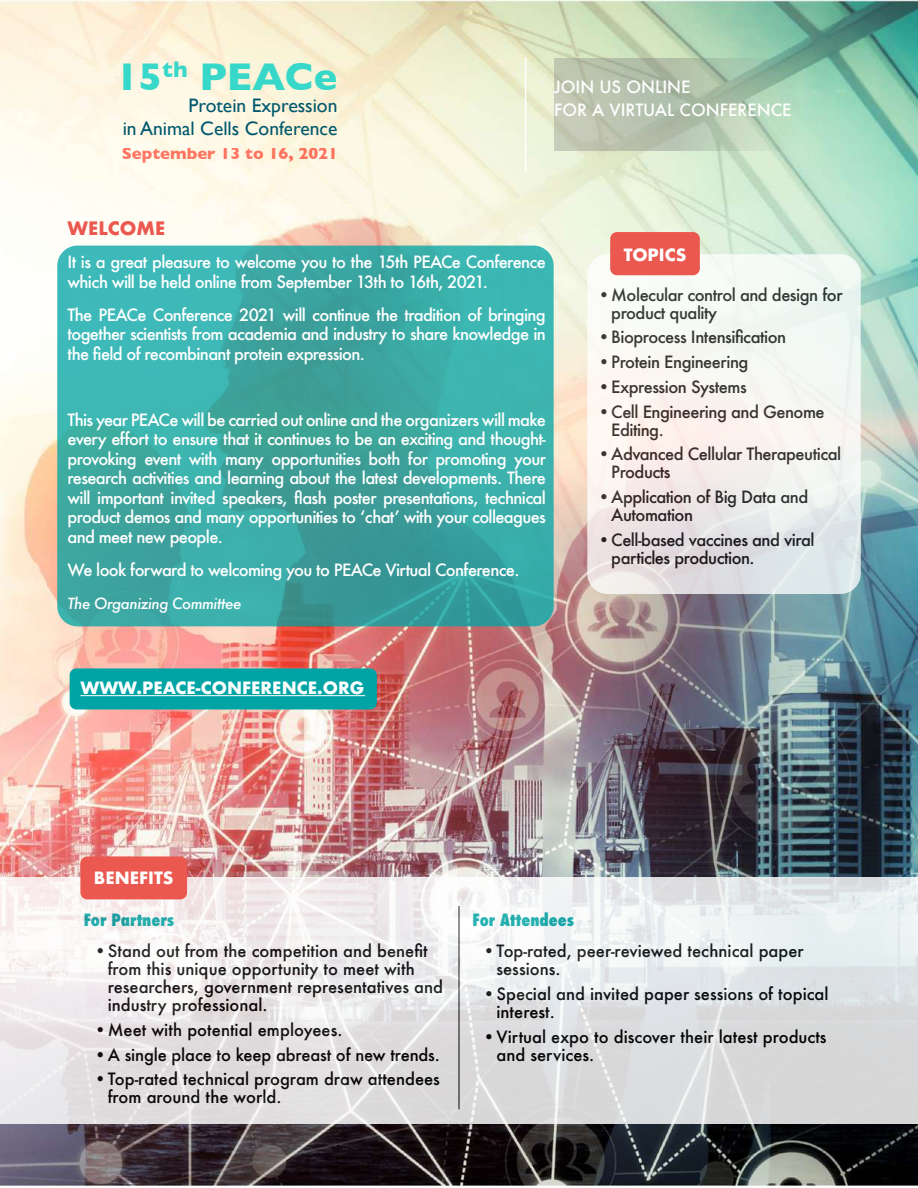
<style>
.page{position:relative;width:918px;height:1188px;background:#fff}
.page>*{position:absolute;margin:0;border:0;box-sizing:border-box;transform-origin:0 0}
.t1{font:700 39.45px "Gill Sans";color:#37d7c9}
.t2{font:19.5px/22.2px "Gill Sans";color:#00586d;text-align:right}
.t3{font:700 18px "Futura";color:#eb584f}
.t4{font:700 16.65px "Gill Sans";color:#ff786b}
.t5{font:500 16.5px/19.5px "Futura";letter-spacing:-.04em;color:#fff;text-align:justify}
.t6{font:500 16.5px/18px "Futura";letter-spacing:-.005em;color:#000}
.t7{font:500 16.5px/18px "Futura";letter-spacing:-.03em;color:#000}
.t8{font:700 16.5px "Futura";color:#fff}
.t9{font:500 16.5px/22.5px "Futura";color:#fff}
.t10{font:800 condensed 16.5px "Futura";color:#00a4a5}
.t11{font:italic 500 15px "Futura";letter-spacing:-.03em;color:#fff}
</style>
<div class="page">
<img style="left:0;top:0;width:918px;height:1186px">
<svg style="left:57px;top:246px;width:497px;height:380px;background:#3ca9a5"></svg>
<svg style="left:587px;top:254px;width:274px;height:340px;fill:#f4f4f0"></svg>
<svg style="left:0;top:878px;width:918px;height:246px"></svg>
<hr style="left:459px;top:906px;width:1px;height:203px;background:#000">
<div style="left:610px;top:232px;width:90px;height:43px;background:#eb584f;border-radius:7px"></div>
<hr style="left:525px;top:58px;width:1px;height:114px;background:#fff">
<div style="left:70px;top:668px;width:307px;height:41px;background:#00a4a5;border-radius:7px"></div>
<hr style="left:80px;top:695px;width:285px;height:1px;background:#fff">
<svg style="left:554px;top:58px;width:244px;height:92px;background:#b2c4ad"></svg>
<div style="left:80px;top:856px;width:107px;height:43px;background:#eb584f;border-radius:7px"></div>
<img style="left:292px;top:26px;width:59px;height:142px">
<img style="left:349px;top:71px;width:2px;height:97px">
<h1 class="t1" style="left:115px;top:46px;width:223px">15<sup>th</sup> PEACe</h1>
<p class="t2" style="left:123px;top:95px;width:216px">Protein Expression<br>in Animal Cells Conference</p>
<p class="t4" style="left:122px;top:141px;width:218px">September 13 to 16, 2021</p>
<p class="t9" style="left:554px;top:76px;width:239px">JOIN US ONLINE<br>FOR A VIRTUAL CONFERENCE</p>
<p class="t3" style="left:68px;top:215px;width:99px">WELCOME</p>
<p class="t5" style="left:68px;top:252px;width:480px">It is a great pleasure to welcome you to the 15th PEACe Conference which will be held online from September 13th to 16th, 2021.</p>
<p class="t5" style="left:68px;top:305px;width:480px">The PEACe Conference 2021 will continue the tradition of bringing together scientists from academia and industry to share knowledge in the field of recombinant protein expression.</p>
<p class="t5" style="left:68px;top:410px;width:480px">This year PEACe will be carried out online and the organizers will make every effort to ensure that it continues to be an exciting and thought&shy;provoking event with many opportunities both for promoting your research activities and learning about the latest developments. There will important invited speakers, flash poster presentations, technical product demos and many opportunities to ‘chat’ with your colleagues and meet new people.</p>
<p class="t5" style="left:68px;top:560px;width:454px">We look forward to welcoming you to PEACe Virtual Conference.</p>
<p class="t11" style="left:68px;top:593px;width:176px">The Organizing Committee</p>
<p class="t8" style="left:80px;top:676px;width:285px">WWW.PEACE-CONFERENCE.ORG</p>
<p class="t8" style="left:624px;top:243px;width:64px">TOPICS</p>
<p class="t7" style="left:611px;top:285px;width:233px;text-indent:-13px">•Molecular control and design for product quality</p>
<p class="t7" style="left:598px;top:328px;width:190px">•Bioprocess Intensification</p>
<p class="t7" style="left:598px;top:353px;width:152px">•Protein Engineering</p>
<p class="t7" style="left:598px;top:378px;width:151px">•Expression Systems</p>
<p class="t7" style="left:611px;top:402px;width:215px;text-indent:-13px">•Cell Engineering and Genome<br>Editing.</p>
<p class="t7" style="left:611px;top:445px;width:231px;text-indent:-13px">•Advanced Cellular Therapeutical<br>Products</p>
<p class="t7" style="left:611px;top:488px;width:198px;text-indent:-13px">•Application of Big Data and<br>Automation</p>
<p class="t7" style="left:611px;top:531px;width:205px;text-indent:-13px">•Cell-based vaccines and viral particles production.</p>
<p class="t8" style="left:94px;top:866px;width:81px">BENEFITS</p>
<p class="t10" style="left:84px;top:908px;width:92px">For Partners</p>
<p class="t6" style="left:108px;top:942px;width:337px;text-indent:-13px">•Stand out from the competition and benefit from this unique opportunity to meet with researchers, government representatives and industry professional.</p>
<p class="t6" style="left:94px;top:1020px;width:250px">•Meet with potential employees.</p>
<p class="t6" style="left:94px;top:1045px;width:347px">•A single place to keep abreast of new trends.</p>
<p class="t6" style="left:108px;top:1070px;width:334px;text-indent:-13px">•Top-rated technical program draw attendees from around the world.</p>
<p class="t10" style="left:472px;top:908px;width:103px">For Attendees</p>
<p class="t6" style="left:496px;top:942px;width:309px;text-indent:-13px">•Top-rated, peer-reviewed technical paper sessions.</p>
<p class="t6" style="left:496px;top:984px;width:334px;text-indent:-13px">•Special and invited paper sessions of topical interest.</p>
<p class="t6" style="left:496px;top:1027px;width:332px;text-indent:-13px">•Virtual expo to discover their latest products and services.</p>
</div>
